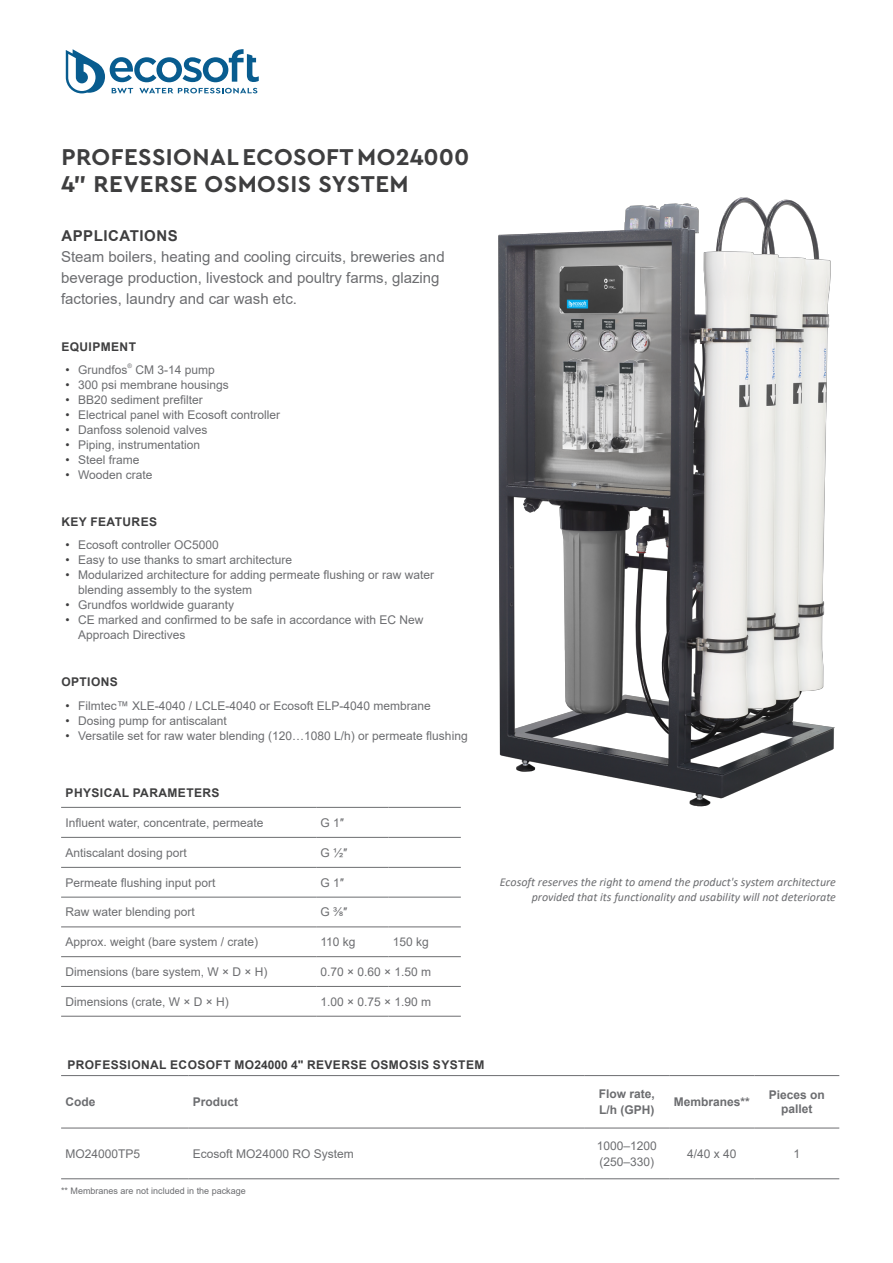
<style>
.page{position:relative;width:893px;height:1263px;background:#fff}
.page>*{position:absolute;margin:0;border:0;box-sizing:border-box;transform-origin:0 0}
.t1{font:700 24px/27px "Cera PRO";letter-spacing:.02em;color:#3e3e3f}
.t2{font:15px/21px "Arial";color:#6c6d70}
.t3{font:700 15px "Arial";letter-spacing:.035em;color:#3e3e3f}
.List_Paragraph{font:12px/15px "Arial";color:#6c6d70}
.t4{font:italic 12px/15px "Calibri";color:#6c6d70;text-align:right}
.t5{font:700 12px "Arial";letter-spacing:.035em;color:#3e3e3f}
.t6{font:700 12px/14.4px "Arial";color:#6c6d70;text-align:center}
.t7{font:9px "Arial";color:#6c6d70}
.t8{font:6.15px "Arial";color:#6c6d70}
.s1{color:#3e3e3f}
</style>
<div class="page">
<svg style="left:66px;top:49px;width:193px;height:44px"></svg>
<hr style="left:61px;top:807px;width:255px;height:1px;background:#6c6d70">
<hr style="left:316px;top:807px;width:73px;height:1px;background:#6c6d70">
<hr style="left:389px;top:807px;width:72px;height:1px;background:#6c6d70">
<hr style="left:61px;top:837px;width:255px;height:1px;background:#6c6d70">
<hr style="left:316px;top:837px;width:73px;height:1px;background:#6c6d70">
<hr style="left:389px;top:837px;width:72px;height:1px;background:#6c6d70">
<hr style="left:61px;top:867px;width:255px;height:1px;background:#6c6d70">
<hr style="left:316px;top:867px;width:73px;height:1px;background:#6c6d70">
<hr style="left:389px;top:867px;width:72px;height:1px;background:#6c6d70">
<hr style="left:61px;top:897px;width:255px;height:1px;background:#6c6d70">
<hr style="left:316px;top:897px;width:73px;height:1px;background:#6c6d70">
<hr style="left:389px;top:897px;width:72px;height:1px;background:#6c6d70">
<hr style="left:61px;top:927px;width:255px;height:1px;background:#6c6d70">
<hr style="left:316px;top:927px;width:73px;height:1px;background:#6c6d70">
<hr style="left:389px;top:927px;width:72px;height:1px;background:#6c6d70">
<hr style="left:61px;top:956px;width:255px;height:1px;background:#6c6d70">
<hr style="left:316px;top:956px;width:73px;height:1px;background:#6c6d70">
<hr style="left:389px;top:956px;width:72px;height:1px;background:#6c6d70">
<hr style="left:61px;top:986px;width:255px;height:1px;background:#6c6d70">
<hr style="left:316px;top:986px;width:73px;height:1px;background:#6c6d70">
<hr style="left:389px;top:986px;width:72px;height:1px;background:#6c6d70">
<hr style="left:61px;top:1016px;width:255px;height:1px;background:#6c6d70">
<hr style="left:316px;top:1016px;width:73px;height:1px;background:#6c6d70">
<hr style="left:389px;top:1016px;width:72px;height:1px;background:#6c6d70">
<svg style="left:61px;top:1076px;width:778px;height:52px"></svg>
<hr style="left:61px;top:1075px;width:128px;height:1px;background:#6c6d70">
<hr style="left:189px;top:1075px;width:395px;height:1px;background:#6c6d70">
<hr style="left:669px;top:1075px;width:85px;height:1px;background:#6c6d70">
<hr style="left:754px;top:1075px;width:85px;height:1px;background:#6c6d70">
<hr style="left:61px;top:1128px;width:128px;height:1px;background:#6c6d70">
<hr style="left:189px;top:1128px;width:395px;height:1px;background:#6c6d70">
<hr style="left:584px;top:1128px;width:85px;height:1px;background:#6c6d70">
<hr style="left:669px;top:1128px;width:85px;height:1px;background:#6c6d70">
<hr style="left:754px;top:1128px;width:85px;height:1px;background:#6c6d70">
<hr style="left:61px;top:1178px;width:128px;height:1px;background:#6c6d70">
<hr style="left:189px;top:1178px;width:395px;height:1px;background:#6c6d70">
<hr style="left:584px;top:1178px;width:85px;height:1px;background:#6c6d70">
<hr style="left:669px;top:1178px;width:85px;height:1px;background:#6c6d70">
<hr style="left:754px;top:1178px;width:85px;height:1px;background:#6c6d70">
<hr style="left:584px;top:1075px;width:85px;height:1px;background:#6c6d70">
<img style="left:498px;top:197px;width:337px;height:610px">
<p class="t1" style="left:61px;top:143px;width:410px">PROFESSIONAL ECOSOFT МО24000<br>4" REVERSE OSMOSIS SYSTEM</p>
<p class="t3" style="left:61px;top:225px;width:118px">APPLICATIONS</p>
<p class="t2" style="left:61px;top:246px;width:385px">Steam boilers, heating and cooling circuits, breweries and beverage production, livestock and poultry farms, glazing factories, laundry and car wash etc.</p>
<p class="t5" style="left:61px;top:338px;width:76px">EQUIPMENT</p>
<p class="List_Paragraph" style="left:65px;top:362px;width:64px"><span class="s1">•</span> Grundfos</p>
<p class="t8" style="left:127px;top:361px;width:6px">®</p>
<p class="List_Paragraph" style="left:135px;top:362px;width:81px">CM 3-14 pump</p>
<p class="List_Paragraph" style="left:65px;top:377px;width:165px"><span class="s1">•</span> 300 psi membrane housings</p>
<p class="List_Paragraph" style="left:65px;top:392px;width:139px"><span class="s1">•</span> BB20 sediment prefilter</p>
<p class="List_Paragraph" style="left:65px;top:407px;width:216px"><span class="s1">•</span> Electrical panel with Ecosoft controller</p>
<p class="List_Paragraph" style="left:65px;top:422px;width:144px"><span class="s1">•</span> Danfoss solenoid valves</p>
<p class="List_Paragraph" style="left:65px;top:437px;width:136px"><span class="s1">•</span> Piping, instrumentation</p>
<p class="List_Paragraph" style="left:65px;top:452px;width:76px"><span class="s1">•</span> Steel frame</p>
<p class="List_Paragraph" style="left:65px;top:467px;width:89px"><span class="s1">•</span> Wooden crate</p>
<p class="t5" style="left:61px;top:513px;width:97px">KEY FEATURES</p>
<p class="List_Paragraph" style="left:65px;top:538px;width:155px"><span class="s1">•</span> Ecosoft controller OC5000</p>
<p class="List_Paragraph" style="left:65px;top:553px;width:228px"><span class="s1">•</span> Easy to use thanks to smart architecture</p>
<p class="List_Paragraph" style="left:78px;top:568px;width:358px;text-indent:-13px"><span class="s1">•</span> Modularized architecture for adding permeate flushing or raw water blending assembly to the system</p>
<p class="List_Paragraph" style="left:65px;top:598px;width:170px"><span class="s1">•</span> Grundfos worldwide guaranty</p>
<p class="List_Paragraph" style="left:78px;top:613px;width:347px;text-indent:-13px"><span class="s1">•</span> CE marked and confirmed to be safe in accordance with EC New<br>Approach Directives</p>
<p class="t5" style="left:61px;top:673px;width:58px">OPTIONS</p>
<p class="List_Paragraph" style="left:65px;top:698px;width:367px"><span class="s1">•</span> Filmtec™ ХLE-4040 / LCLE-4040 or Ecosoft ELP-4040 membrane</p>
<p class="List_Paragraph" style="left:65px;top:713px;width:163px"><span class="s1">•</span> Dosing pump for antiscalant</p>
<p class="List_Paragraph" style="left:65px;top:728px;width:404px"><span class="s1">•</span> Versatile set for raw water blending (120…1080 L/h) or permeate flushing</p>
<p class="t5" style="left:66px;top:784px;width:156px">PHYSICAL PARAMETERS</p>
<p class="List_Paragraph" style="left:65px;top:815px;width:200px">Influent water, concentrate, permeate</p>
<p class="List_Paragraph" style="left:320px;top:815px;width:25px">G 1″</p>
<p class="List_Paragraph" style="left:65px;top:845px;width:123px">Antiscalant dosing port</p>
<p class="List_Paragraph" style="left:320px;top:845px;width:28px">G ½″</p>
<p class="List_Paragraph" style="left:65px;top:875px;width:152px">Permeate flushing input port</p>
<p class="List_Paragraph" style="left:320px;top:875px;width:25px">G 1″</p>
<p class="List_Paragraph" style="left:65px;top:904px;width:131px">Raw water blending port</p>
<p class="List_Paragraph" style="left:320px;top:904px;width:28px">G ⅜″</p>
<p class="List_Paragraph" style="left:65px;top:934px;width:194px">Approx. weight (bare system / crate)</p>
<p class="List_Paragraph" style="left:320px;top:934px;width:37px">110 kg</p>
<p class="List_Paragraph" style="left:393px;top:934px;width:38px">150 kg</p>
<p class="List_Paragraph" style="left:65px;top:964px;width:204px">Dimensions (bare system, W × D × H)</p>
<p class="List_Paragraph" style="left:321px;top:964px;width:112px">0.70 × 0.60 × 1.50 m</p>
<p class="List_Paragraph" style="left:65px;top:994px;width:165px">Dimensions (crate, W × D × H)</p>
<p class="List_Paragraph" style="left:321px;top:994px;width:112px">1.00 × 0.75 × 1.90 m</p>
<p class="t4" style="left:500px;top:874px;width:338px">Ecosoft reserves the right to amend the product's system architecture provided that its functionality and usability will not deteriorate</p>
<p class="t5" style="left:67px;top:1057px;width:419px">PROFESSIONAL ECOSOFT МО24000 4" REVERSE OSMOSIS SYSTEM</p>
<p class="t6" style="left:65px;top:1095px;width:31px">Code</p>
<p class="t6" style="left:193px;top:1095px;width:47px">Product</p>
<p class="t6" style="left:599px;top:1087px;width:58px">Flow rate,</p>
<p class="t6" style="left:599px;top:1103px;width:57px">L/h (GPH)</p>
<p class="t6" style="left:674px;top:1095px;width:78px">Membranes**</p>
<p class="t6" style="left:769px;top:1088px;width:58px">Pieces on pallet</p>
<p class="List_Paragraph" style="left:65px;top:1146px;width:76px">MO24000TP5</p>
<p class="List_Paragraph" style="left:193px;top:1146px;width:162px">Ecosoft MO24000 RO System</p>
<p class="List_Paragraph" style="left:597px;top:1137px;width:62px;line-height:16.5px">1000–1200 (250–330)</p>
<p class="List_Paragraph" style="left:687px;top:1146px;width:51px">4/40 х 40</p>
<p class="List_Paragraph" style="left:793px;top:1146px;width:8px">1</p>
<p class="t7" style="left:61px;top:1185px;width:186px">** Membranes are not included in the package</p>
</div>
